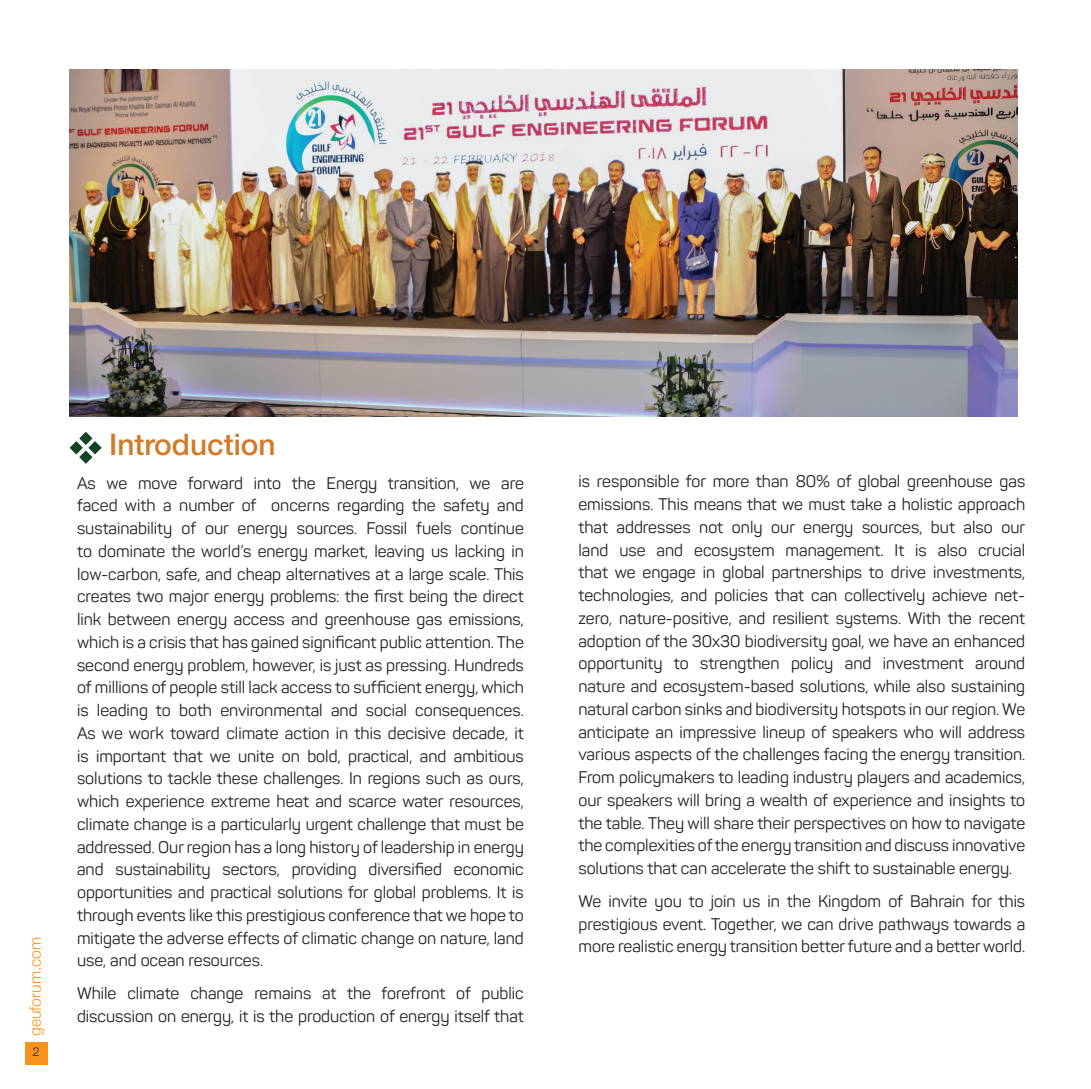
<style>
.page{position:relative;width:1091px;height:1089px;background:#fff}
.page>*{position:absolute;margin:0;border:0;box-sizing:border-box;transform-origin:0 0}
.t1{font:500 29.75px "Helvetica Neue LT Std";color:#d17a28}
.t2{font:16.62px/22.8px "Panton";color:#231f20;text-align:justify}
.t3{font:300 15.75px "Helvetica Neue LT Std";color:#f7931d}
.t4{font:300 12.25px "Helvetica Neue LT Std";color:#231f20}
</style>
<div class="page">
<div style="left:25px;top:1042px;width:22px;height:22px;background:#f7931d"></div>
<svg style="left:70px;top:432px;width:32px;height:32px"></svg>
<img style="left:70px;top:70px;width:947px;height:347px">
<p class="t3" style="left:25px;top:1036px;width:101px;rotate:-90deg">geuforum.com</p>
<p class="t4" style="left:33px;top:1044px;width:8px">2</p>
<h1 class="t1" style="left:109px;top:427px;width:168px">Introduction</h1>
<p class="t2" style="left:77px;top:471px;width:448px">As we move forward into the Energy transition, we are faced with a number of oncerns regarding the safety and sustainability of our energy sources. Fossil fuels continue to dominate the world’s energy market, leaving us lacking in low-carbon, safe, and cheap alternatives at a large scale. This creates two major energy problems: the first being the direct link between energy access and greenhouse gas emissions, which is a crisis that has gained significant public attention. The second energy problem, however, is just as pressing. Hundreds of millions of people still lack access to sufficient energy, which is leading to both environmental and social consequences.<br>As we work toward climate action in this decisive decade, it is important that we unite on bold, practical, and ambitious solutions to tackle these challenges. In regions such as ours, which experience extreme heat and scarce water resources, climate change is a particularly urgent challenge that must be addressed. Our region has a long history of leadership in energy and sustainability sectors, providing diversified economic opportunities and practical solutions for global problems. It is through events like this prestigious conference that we hope to mitigate the adverse effects of climatic change on nature, land use, and ocean resources.</p>
<p class="t2" style="left:77px;top:982px;width:448px">While climate change remains at the forefront of public discussion on energy, it is the production of energy itself that</p>
<p class="t2" style="left:578px;top:470px;width:448px">is responsible for more than 80% of global greenhouse gas emissions. This means that we must take a holistic approach that addresses not only our energy sources, but also our land use and ecosystem management. It is also crucial that we engage in global partnerships to drive investments, technologies, and policies that can collectively achieve net&shy;zero, nature-positive, and resilient systems. With the recent adoption of the 30x30 biodiversity goal, we have an enhanced opportunity to strengthen policy and investment around nature and ecosystem-based solutions, while also sustaining natural carbon sinks and biodiversity hotspots in our region. We anticipate an impressive lineup of speakers who will address various aspects of the challenges facing the energy transition.<br>From policymakers to leading industry players and academics, our speakers will bring a wealth of experience and insights to the table. They will share their perspectives on how to navigate the complexities of the energy transition and discuss innovative solutions that can accelerate the shift to sustainable energy.</p>
<p class="t2" style="left:578px;top:889px;width:448px">We invite you to join us in the Kingdom of Bahrain for this prestigious event. Together, we can drive pathways towards a more realistic energy transition better future and a better world.</p>
</div>
